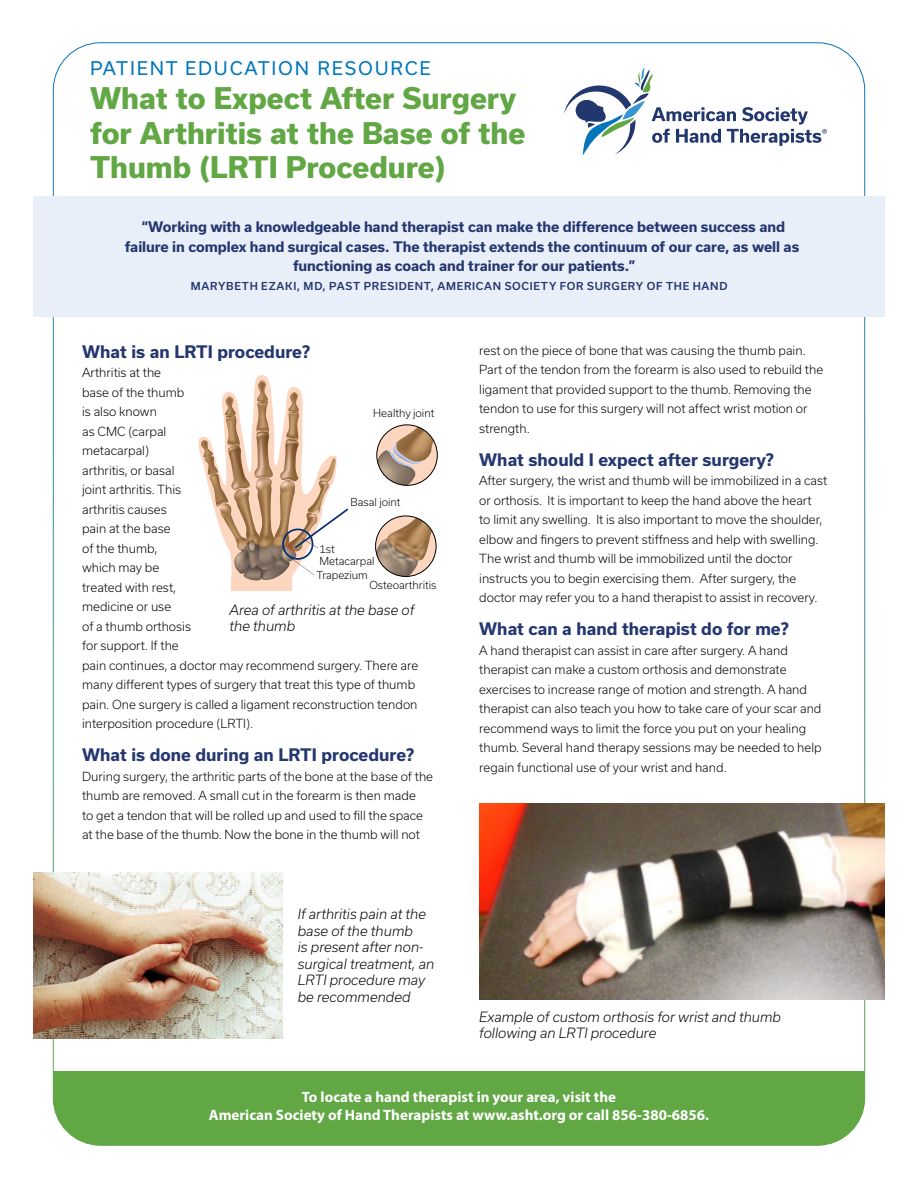
<style>
.page{position:relative;width:918px;height:1188px;background:#fff}
.page>*{position:absolute;margin:0;border:0;box-sizing:border-box;transform-origin:0 0}
.t1{font:800 28.5px/34.2px "Usual";color:#61a744}
.t2{font:18px "Usual";letter-spacing:.1em;color:#0176bc}
.t3{font:700 16.5px "Usual";color:#24376f}
.t4{font:700 15px/18px "Myriad Pro";color:#fff;text-align:center}
.t5{font:700 13.95px/19.5px "Usual";letter-spacing:-.005em;color:#24376f;text-align:center}
.t6{font:italic 300 13.5px/16.5px "Usual";color:#000}
.t7{font:300 12px/19.5px "Usual";color:#000}
.t8{font:500 10.5px "Usual";letter-spacing:.07em;color:#24376f}
.t9{font:300 10.5px/12px "Usual";color:#000}
</style>
<div class="page">
<div style="left:53px;top:1071px;width:812px;height:74px;background:#61a744"></div>
<div style="left:33px;top:197px;width:852px;height:120px;background:#e9eff9"></div>
<svg style="left:564px;top:68px;width:263px;height:87px"></svg>
<div style="left:377px;top:425px;width:60px;height:60px;background:#fdd6c0;border-radius:50%"></div>
<img style="left:409px;top:427px;width:20px;height:7px">
<img style="left:397px;top:434px;width:37px;height:26px">
<img style="left:393px;top:442px;width:31px;height:22px">
<img style="left:377px;top:450px;width:39px;height:35px">
<img style="left:386px;top:450px;width:29px;height:22px">
<div style="left:377px;top:425px;width:61px;height:61px;border:1px solid #000;border-radius:50%"></div>
<div style="left:376px;top:516px;width:60px;height:60px;background:#fdd6c0;border-radius:50%"></div>
<img style="left:376px;top:538px;width:42px;height:38px">
<img style="left:387px;top:518px;width:45px;height:39px">
<svg style="left:412px;top:557px;width:12px;height:4px"></svg>
<div style="left:375px;top:516px;width:61px;height:61px;border:1px solid #000;border-radius:50%"></div>
<svg style="left:199px;top:375px;width:150px;height:216px"></svg>
<img style="left:33px;top:872px;width:249px;height:166px">
<img style="left:479px;top:803px;width:406px;height:196px">
<h2 class="t2" style="left:90px;top:58px;width:342px">PATIENT EDUCATION RESOURCE</h2>
<h1 class="t1" style="left:90px;top:82px;width:437px">What to Expect After Surgery for Arthritis at the Base of the<br>Thumb (LRTI Procedure)</h1>
<p class="t5" style="left:125px;top:217px;width:676px">“Working with a knowledgeable hand therapist can make the difference between success and failure in complex hand surgical cases. The therapist extends the continuum of our care, as well as functioning as coach and trainer for our patients.”</p>
<p class="t8" style="left:191px;top:280px;width:538px">MARYBETH EZAKI, MD, PAST PRESIDENT, AMERICAN SOCIETY FOR SURGERY OF THE HAND</p>
<h3 class="t3" style="left:82px;top:342px;width:230px">What is an LRTI procedure?</h3>
<p class="t7" style="left:82px;top:363px;width:338px">Arthritis at the<br>base of the thumb<br>is also known<br>as CMC (carpal<br>metacarpal)<br>arthritis, or basal<br>joint arthritis. This<br>arthritis causes<br>pain at the base<br>of the thumb,<br>which may be<br>treated with rest,<br>medicine or use<br>of a thumb orthosis<br>for support. If the<br>pain continues, a doctor may recommend surgery. There are many different types of surgery that treat this type of thumb pain. One surgery is called a ligament reconstruction tendon interposition procedure (LRTI).</p>
<h3 class="t3" style="left:82px;top:746px;width:334px">What is done during an LRTI procedure?</h3>
<p class="t7" style="left:82px;top:767px;width:353px">During surgery, the arthritic parts of the bone at the base of the thumb are removed. A small cut in the forearm is then made<br>to get a tendon that will be rolled up and used to fill the space at the base of the thumb. Now the bone in the thumb will not</p>
<p class="t9" style="left:373px;top:408px;width:63px">Healthy joint</p>
<p class="t9" style="left:351px;top:496px;width:52px">Basal joint</p>
<p class="t9" style="left:319px;top:543px;width:57px">1st<br>Metacarpal</p>
<p class="t6" style="left:230px;top:601px;width:186px">Area of arthritis at the base of the thumb</p>
<p class="t9" style="left:317px;top:569px;width:53px">Trapezium</p>
<p class="t9" style="left:369px;top:579px;width:69px">Osteoarthritis</p>
<p class="t6" style="left:298px;top:906px;width:138px">If arthritis pain at the base of the thumb<br>is present after non&shy;surgical treatment, an<br>LRTI procedure may be recommended</p>
<p class="t7" style="left:479px;top:340px;width:346px">rest on the piece of bone that was causing the thumb pain.<br>Part of the tendon from the forearm is also used to rebuild the ligament that provided support to the thumb. Removing the tendon to use for this surgery will not affect wrist motion or strength.</p>
<h3 class="t3" style="left:479px;top:450px;width:296px">What should I expect after surgery?</h3>
<p class="t7" style="left:479px;top:471px;width:350px">After surgery, the wrist and thumb will be immobilized in a cast or orthosis. It is important to keep the hand above the heart<br>to limit any swelling. It is also important to move the shoulder, elbow and fingers to prevent stiffness and help with swelling.<br>The wrist and thumb will be immobilized until the doctor instructs you to begin exercising them. After surgery, the doctor may refer you to a hand therapist to assist in recovery.</p>
<h3 class="t3" style="left:479px;top:619px;width:311px">What can a hand therapist do for me?</h3>
<p class="t7" style="left:479px;top:640px;width:344px">A hand therapist can assist in care after surgery. A hand therapist can make a custom orthosis and demonstrate exercises to increase range of motion and strength. A hand therapist can also teach you how to take care of your scar and recommend ways to limit the force you put on your healing thumb. Several hand therapy sessions may be needed to help regain functional use of your wrist and hand.</p>
<p class="t6" style="left:479px;top:1008px;width:303px">Example of custom orthosis for wrist and thumb following an LRTI procedure</p>
<p class="t4" style="left:209px;top:1087px;width:502px">To locate a hand therapist in your area, visit the<br>American Society of Hand Therapists at www.asht.org or call 856-380-6856.</p>
</div>
